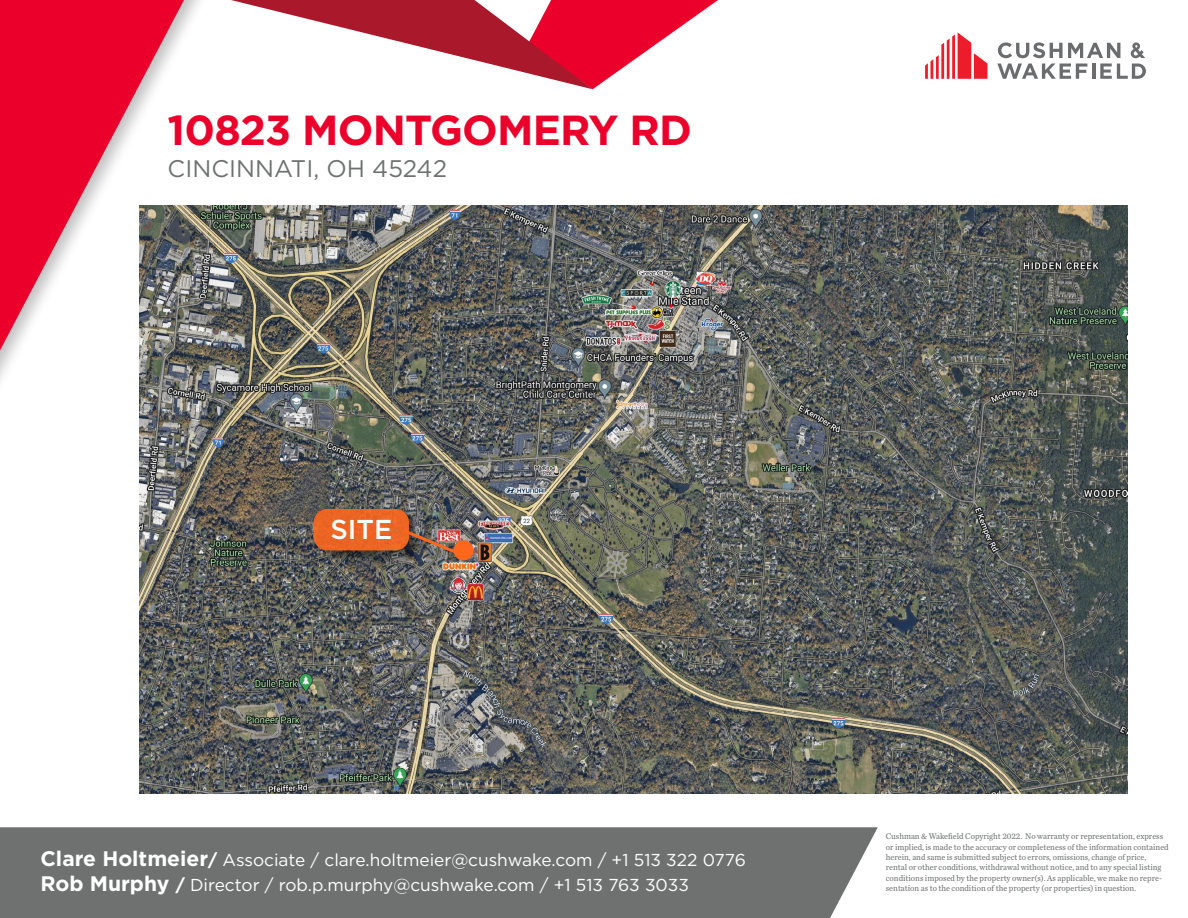
<style>
.page{position:relative;width:1188px;height:918px;background:#fff}
.page>*{position:absolute;margin:0;border:0;box-sizing:border-box;transform-origin:0 0}
.t1{font:700 42px "Gotham";letter-spacing:-.02em;color:#ea002a}
.t2{font:500 27.3px "Gotham";color:#fff}
.t3{font:24px "Gotham";color:#6f7171}
.t4{font:17.25px/25.2px "Gotham";color:#fff}
.t5{font:8.7px/10.4px "Chronicle Text G2";color:#6f7171;scale:.95 1}
.s1{font-weight:700;font-size:21px}
.s2{font-weight:700}
</style>
<div class="page">
<svg style="left:284px;top:0;width:220px;height:68px;fill:#aa182c"></svg>
<svg style="left:0;top:0;width:267px;height:380px"></svg>
<div style="left:0;top:827px;width:878px;height:91px;background:#6f7171"></div>
<svg style="left:504px;top:0;width:483px;height:89px"></svg>
<svg style="left:997px;top:42px;width:149px;height:37px"></svg>
<img style="left:139px;top:205px;width:989px;height:588px">
<div style="left:454px;top:540px;width:20px;height:20px;background:#ff671d;border-radius:50%"></div>
<div style="left:315px;top:510px;width:107px;height:54px;background:#000;opacity:.5"></div>
<div style="left:314px;top:509px;width:95px;height:41px;background:#ec6523;border-radius:14px"></div>
<img style="left:400px;top:527px;width:65px;height:31px">
<h1 class="t1" style="left:168px;top:103px;width:526px">10823 MONTGOMERY RD</h1>
<h3 class="t3" style="left:168px;top:153px;width:281px">CINCINNATI, OH 45242</h3>
<h2 class="t2" style="left:330px;top:511px;width:63px">SITE</h2>
<h3 class="t4" style="left:40px;top:847px;width:707px"><span class="s1">Clare Holtmeier</span><span class="s2">/</span> Associate / clare.holtmeier@cushwake.com / +1 513 322 0776<br><span class="s1">Rob Murphy</span> <span class="s2">/</span> Director / rob.p.murphy@cushwake.com / +1 513 763 3033</h3>
<p class="t5" style="left:886px;top:831px;width:299px">Cushman &amp; Wakefield Copyright 2022. No warranty or representation, express or implied, is made to the accuracy or completeness of the information contained herein, and same is submitted subject to errors, omissions, change of price, rental or other conditions, withdrawal without notice, and to any special listing conditions imposed by the property owner(s). As applicable, we make no repre&shy;sentation as to the condition of the property (or properties) in question.</p>
</div>
